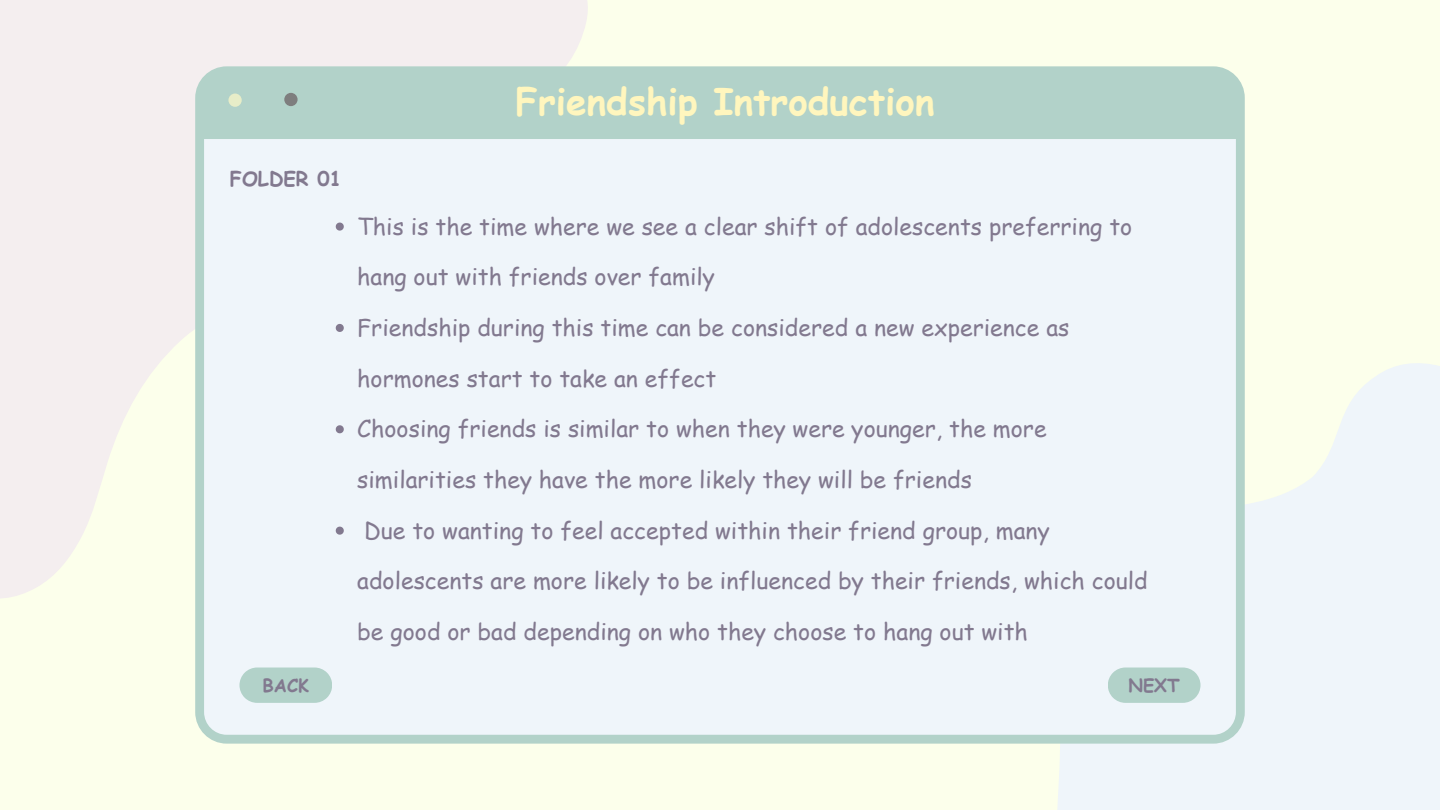
<style>
.page{position:relative;width:1440px;height:810px;background:#fcffeb}
.page>*{position:absolute;margin:0;border:0;box-sizing:border-box;transform-origin:0 0}
.t1{font:700 37px "Comic Sans MS";color:#fff6be}
.t2{font:23.1px/50.7px "Comic Sans MS";color:#82798f}
.t3{font:700 20px "Comic Sans MS";color:#82798f}
.t4{font:700 18px "Comic Sans MS";color:#82798f}
</style>
<div class="page">
<svg style="left:1058px;top:244px;width:382px;height:566px;fill:#eff5fa"></svg>
<svg style="left:0;top:0;width:588px;height:598px;fill:#f4eeef"></svg>
<div style="left:195px;top:66px;width:1049px;height:678px;background:#b2d2c9;border-radius:31px"></div>
<div style="left:204px;top:139px;width:1032px;height:596px;background:#eff5fa"></div>
<div style="left:228px;top:94px;width:14px;height:13px;background:#e7edc8;border-radius:50%"></div>
<div style="left:284px;top:93px;width:14px;height:13px;background:#7e7e7e;border-radius:50%"></div>
<svg style="left:336px;top:223px;width:8px;height:8px"></svg>
<svg style="left:336px;top:324px;width:8px;height:8px"></svg>
<svg style="left:336px;top:425px;width:8px;height:8px"></svg>
<svg style="left:336px;top:527px;width:8px;height:8px"></svg>
<svg style="left:1108px;top:668px;width:93px;height:35px"></svg>
<svg style="left:239px;top:668px;width:93px;height:35px"></svg>
<p class="t3" style="left:230px;top:164px;width:113px">FOLDER 01</p>
<p class="t1" style="left:516px;top:74px;width:420px">Friendship Introduction</p>
<p class="t2" style="left:357px;top:200px;width:777px">This is the time where we see a clear shift of adolescents preferring to hang out with friends over family</p>
<h1 class="t2" style="left:357px;top:301px;width:714px">Friendship during this time can be considered a new experience as hormones start to take an effect</h1>
<p class="t2" style="left:357px;top:403px;width:691px">Choosing friends is similar to when they were younger, the more similarities they have the more likely they will be friends</p>
<p class="t2" style="left:357px;top:504px;width:792px">Due to wanting to feel accepted within their friend group, many adolescents are more likely to be influenced by their friends, which could be good or bad depending on who they choose to hang out with</p>
<p class="t4" style="left:263px;top:672px;width:48px">BACK</p>
<p class="t4" style="left:1128px;top:672px;width:53px">NEXT</p>
</div>
